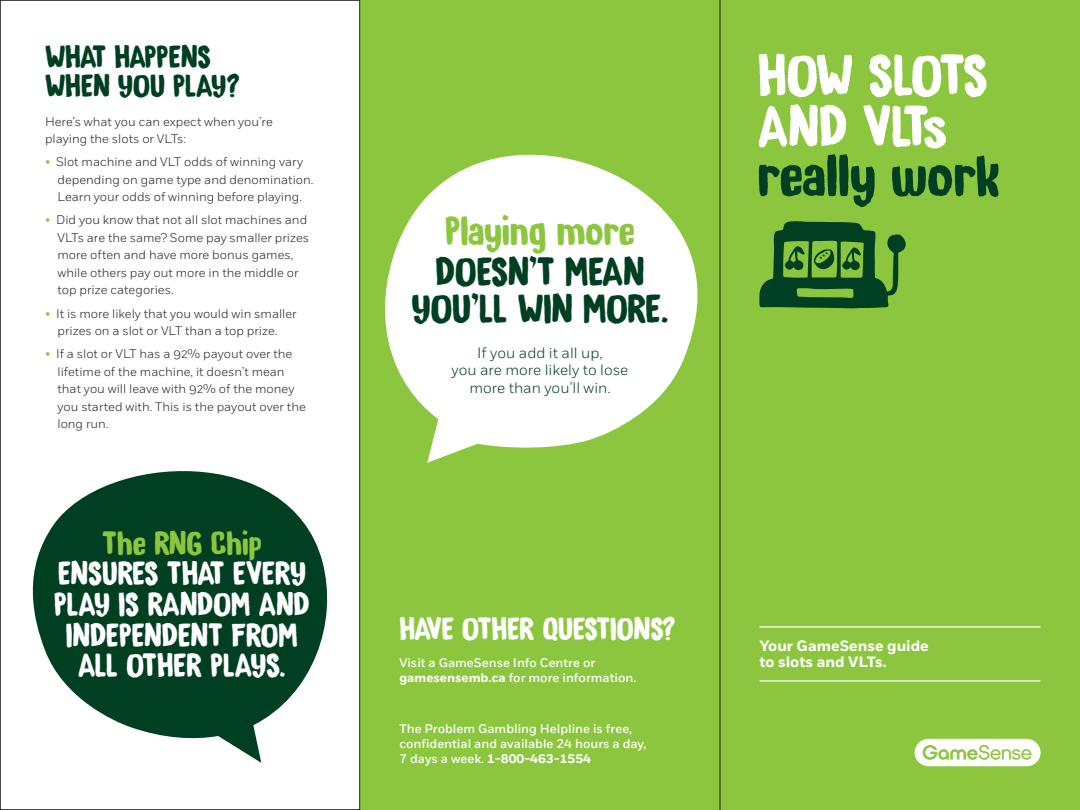
<style>
.page{position:relative;width:1080px;height:810px;background:#fff}
.page>*{position:absolute;margin:0;border:0;box-sizing:border-box;transform-origin:0 0}
.t1{font:60px/51.2px "Game Sense Hand";letter-spacing:-.04em;color:#fff}
.t2{font:60px "Game Sense Hand";color:#003f22}
.t3{font:41.25px/37.1px "Game Sense Hand";color:#003f22;text-align:center}
.t4{font:41.25px "Game Sense Hand";color:#8bc63e}
.t5{font:34px/30.6px "Game Sense Hand";color:#fff;text-align:center}
.t6{font:34px "Game Sense Hand";color:#8bc63e}
.t7{font:32.5px/29.2px "Game Sense Hand";color:#003f22}
.t8{font:32.5px "Game Sense Hand";color:#fff}
.t9{font:300 15px/17.5px "Fort";color:#003f22;text-align:center}
.t10{font:700 15px/16.2px "Fort";color:#fff}
.t11{font:300 12.5px/17.5px "Fort";color:#231f20}
.t12{font:500 12.5px/15px "Fort";color:#fff}
.s1{color:#8bc63e}
.s2{font-weight:700}
</style>
<div class="page">
<svg style="left:32px;top:471px;width:296px;height:292px;fill:#003f22"></svg>
<div style="left:360px;top:0;width:360px;height:810px;background:#8bc63e"></div>
<svg style="left:385px;top:154px;width:313px;height:309px;fill:#fff"></svg>
<div style="left:720px;top:0;width:360px;height:810px;background:#8bc63e"></div>
<hr style="left:759px;top:626px;width:282px;height:2px;background:#fff">
<hr style="left:759px;top:680px;width:282px;height:2px;background:#fff">
<svg style="left:915px;top:739px;width:126px;height:27px;background:#e5f2d4"></svg>
<svg style="left:759px;top:221px;width:147px;height:87px"></svg>
<hr style="left:720px;top:0;width:1px;height:810px;background:#231f20">
<h3 class="t7" style="left:45px;top:42px;width:196px">WHAT HAPPENS<br>WHEN YOU PLAY?</h3>
<p class="t11" style="left:45px;top:113px;width:229px">Here’s what you can expect when you’re playing the slots or VLTs:</p>
<p class="t11" style="left:58px;top:153px;width:258px;text-indent:-12px"><span class="s1">•</span> Slot machine and VLT odds of winning vary depending on game type and denomination.<br>Learn your odds of winning before playing.</p>
<p class="t11" style="left:58px;top:211px;width:253px;text-indent:-12px"><span class="s1">•</span> Did you know that not all slot machines and VLTs are the same? Some pay smaller prizes more often and have more bonus games, while others pay out more in the middle or top prize categories.</p>
<p class="t11" style="left:45px;top:305px;width:253px;text-align:center"><span class="s1">•</span> It is more likely that you would win smaller prizes on a slot or VLT than a top prize.</p>
<p class="t11" style="left:58px;top:345px;width:250px;text-indent:-12px"><span class="s1">•</span> If a slot or VLT has a 92% payout over the lifetime of the machine, it doesn’t mean that you will leave with 92% of the money you started with. This is the payout over the long run.</p>
<h3 class="t6" style="left:102px;top:522px;width:161px">The RNG Chip</h3>
<h3 class="t5" style="left:54px;top:558px;width:257px">ENSURES THAT EVERY<br>PLAY IS RANDOM AND<br>INDEPENDENT FROM<br>ALL OTHER PLAYS.</h3>
<h2 class="t4" style="left:445px;top:206px;width:191px">Playing more</h2>
<h2 class="t3" style="left:412px;top:253px;width:258px">DOESN’T MEAN<br>YOU’LL WIN MORE.</h2>
<p class="t9" style="left:452px;top:344px;width:178px">If you add it all up,<br>you are more likely to lose more than you’ll win.</p>
<h1 class="t1" style="left:758px;top:50px;width:232px">HOW SLOTS<br>AND VLTs</h1>
<h1 class="t2" style="left:758px;top:139px;width:243px">really work</h1>
<h3 class="t8" style="left:399px;top:609px;width:278px">HAVE OTHER QUESTIONS?</h3>
<p class="t12" style="left:399px;top:655px;width:239px">Visit a GameSense Info Centre or <span class="s2">gamesensemb.ca</span> for more information.</p>
<p class="t12" style="left:399px;top:721px;width:249px">The Problem Gambling Helpline is free, confidential and available 24 hours a day,<br>7 days a week. <span class="s2">1-800-463-1554</span></p>
<p class="t10" style="left:759px;top:638px;width:171px">Your GameSense guide to slots and VLTs.</p>
</div>
